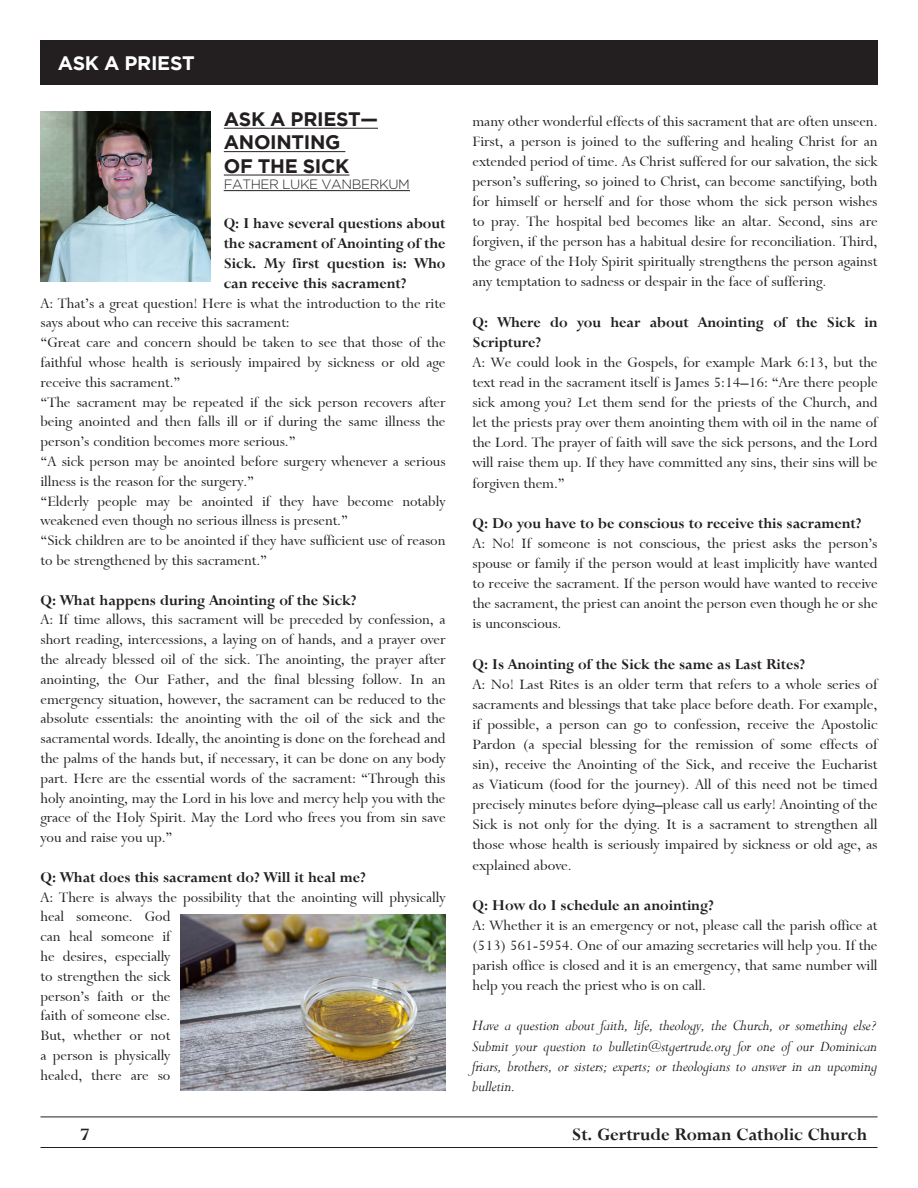
<style>
.page{position:relative;width:918px;height:1188px;background:#fff}
.page>*{position:absolute;margin:0;border:0;box-sizing:border-box;transform-origin:0 0}
.t1{font:19.5px "Bronte Bold SWFTE";color:#231f20}
.t2{font:700 19.5px/23.4px "Gotham";letter-spacing:-.015em;color:#231f20}
.t3{font:700 19.5px "Gotham";letter-spacing:-.015em;color:#fff}
.t4{font:16.5px/20.1px "Bronte Regular SWFTE";color:#231f20;text-align:justify}
.t5{font:16.5px/19.8px "Bronte Bold SWFTE";color:#231f20;text-align:justify}
.t6{font:16.5px/20.1px "Bronte Italic SWFTE";color:#231f20;text-align:justify}
.t7{font:300 13.5px "Gotham";letter-spacing:-.03em;color:#231f20}
</style>
<div class="page">
<hr style="left:40px;top:1147px;width:838px;height:1px;background:#231f20">
<hr style="left:40px;top:1117px;width:838px;height:1px;background:#231f20">
<div style="left:40px;top:41px;width:838px;height:44px;background:#231f20"></div>
<hr style="left:224px;top:128px;width:154px;height:1px;background:#231f20">
<hr style="left:224px;top:151px;width:121px;height:1px;background:#231f20">
<hr style="left:224px;top:175px;width:126px;height:1px;background:#231f20">
<hr style="left:224px;top:190px;width:186px;height:1px;background:#231f20">
<img style="left:41px;top:112px;width:169px;height:169px">
<img style="left:181px;top:914px;width:265px;height:177px">
<p class="t3" style="left:58px;top:52px;width:139px">ASK A PRIEST</p>
<p class="t2" style="left:224px;top:107px;width:156px">ASK A PRIEST—<br>ANOINTING</p>
<p class="t2" style="left:224px;top:154px;width:127px">OF THE SICK</p>
<p class="t7" style="left:224px;top:177px;width:188px">FATHER LUKE VANBERKUM</p>
<p class="t5" style="left:224px;top:214px;width:223px">Q: I have several questions about the sacrament of Anointing of the Sick. My first question is: Who can receive this sacrament?</p>
<p class="t4" style="left:40px;top:293px;width:407px">A: That’s a great question! Here is what the introduction to the rite says about who can receive this sacrament:</p>
<p class="t4" style="left:40px;top:333px;width:407px">“Great care and concern should be taken to see that those of the faithful whose health is seriously impaired by sickness or old age receive this sacrament.”</p>
<p class="t4" style="left:40px;top:392px;width:407px">“The sacrament may be repeated if the sick person recovers after being anointed and then falls ill or if during the same illness the person’s condition becomes more serious.”</p>
<p class="t4" style="left:40px;top:452px;width:407px">“A sick person may be anointed before surgery whenever a serious illness is the reason for the surgery.”</p>
<p class="t4" style="left:40px;top:491px;width:406px">“Elderly people may be anointed if they have become notably weakened even though no serious illness is present.”</p>
<p class="t4" style="left:40px;top:531px;width:406px">“Sick children are to be anointed if they have sufficient use of reason to be strengthened by this sacrament.”</p>
<p class="t5" style="left:40px;top:590px;width:317px">Q: What happens during Anointing of the Sick?</p>
<p class="t4" style="left:40px;top:610px;width:407px">A: If time allows, this sacrament will be preceded by confession, a short reading, intercessions, a laying on of hands, and a prayer over the already blessed oil of the sick. The anointing, the prayer after anointing, the Our Father, and the final blessing follow. In an emergency situation, however, the sacrament can be reduced to the absolute essentials: the anointing with the oil of the sick and the sacramental words. Ideally, the anointing is done on the forehead and the palms of the hands but, if necessary, it can be done on any body part. Here are the essential words of the sacrament: “Through this holy anointing, may the Lord in his love and mercy help you with the grace of the Holy Spirit. May the Lord who frees you from sin save you and raise you up.”</p>
<p class="t5" style="left:40px;top:867px;width:327px">Q: What does this sacrament do? Will it heal me?</p>
<p class="t4" style="left:40px;top:887px;width:406px;text-align:left">A: There is always the possibility that the anointing will physically heal someone. God<br>can heal someone if<br>he desires, especially<br>to strengthen the sick<br>person’s faith or the<br>faith of someone else.<br>But, whether or not<br>a person is physically<br>healed, there are so</p>
<p class="t4" style="left:472px;top:111px;width:407px">many other wonderful effects of this sacrament that are often unseen.<br>First, a person is joined to the suffering and healing Christ for an extended period of time. As Christ suffered for our salvation, the sick person’s suffering, so joined to Christ, can become sanctifying, both for himself or herself and for those whom the sick person wishes to pray. The hospital bed becomes like an altar. Second, sins are forgiven, if the person has a habitual desire for reconciliation. Third, the grace of the Holy Spirit spiritually strengthens the person against any temptation to sadness or despair in the face of suffering.</p>
<p class="t5" style="left:472px;top:312px;width:407px">Q: Where do you hear about Anointing of the Sick in<br>Scripture?</p>
<p class="t4" style="left:472px;top:352px;width:407px">A: We could look in the Gospels, for example Mark 6:13, but the text read in the sacrament itself is James 5:14–16: “Are there people sick among you? Let them send for the priests of the Church, and let the priests pray over them anointing them with oil in the name of the Lord. The prayer of faith will save the sick persons, and the Lord will raise them up. If they have committed any sins, their sins will be forgiven them.”</p>
<p class="t5" style="left:472px;top:513px;width:390px">Q: Do you have to be conscious to receive this sacrament?</p>
<p class="t4" style="left:472px;top:533px;width:407px">A: No! If someone is not conscious, the priest asks the person’s spouse or family if the person would at least implicitly have wanted to receive the sacrament. If the person would have wanted to receive the sacrament, the priest can anoint the person even though he or she is unconscious.</p>
<p class="t5" style="left:472px;top:654px;width:334px">Q: Is Anointing of the Sick the same as Last Rites?</p>
<p class="t4" style="left:472px;top:674px;width:407px">A: No! Last Rites is an older term that refers to a whole series of sacraments and blessings that take place before death. For example, if possible, a person can go to confession, receive the Apostolic Pardon (a special blessing for the remission of some effects of sin), receive the Anointing of the Sick, and receive the Eucharist as Viaticum (food for the journey). All of this need not be timed precisely minutes before dying–please call us early! Anointing of the Sick is not only for the dying. It is a sacrament to strengthen all those whose health is seriously impaired by sickness or old age, as explained above.</p>
<p class="t5" style="left:472px;top:895px;width:243px">Q: How do I schedule an anointing?</p>
<p class="t4" style="left:472px;top:915px;width:407px">A: Whether it is an emergency or not, please call the parish office at (513) 561-5954. One of our amazing secretaries will help you. If the parish office is closed and it is an emergency, that same number will help you reach the priest who is on call.</p>
<p class="t6" style="left:472px;top:1016px;width:407px">Have a question about faith, life, theology, the Church, or something else?<br>Submit your question to bulletin@stgertrude.org for one of our Dominican friars, brothers, or sisters; experts; or theologians to answer in an upcoming bulletin.</p>
<p class="t1" style="left:80px;top:1123px;width:11px">7</p>
<p class="t1" style="left:572px;top:1123px;width:297px">St. Gertrude Roman Catholic Church</p>
</div>
